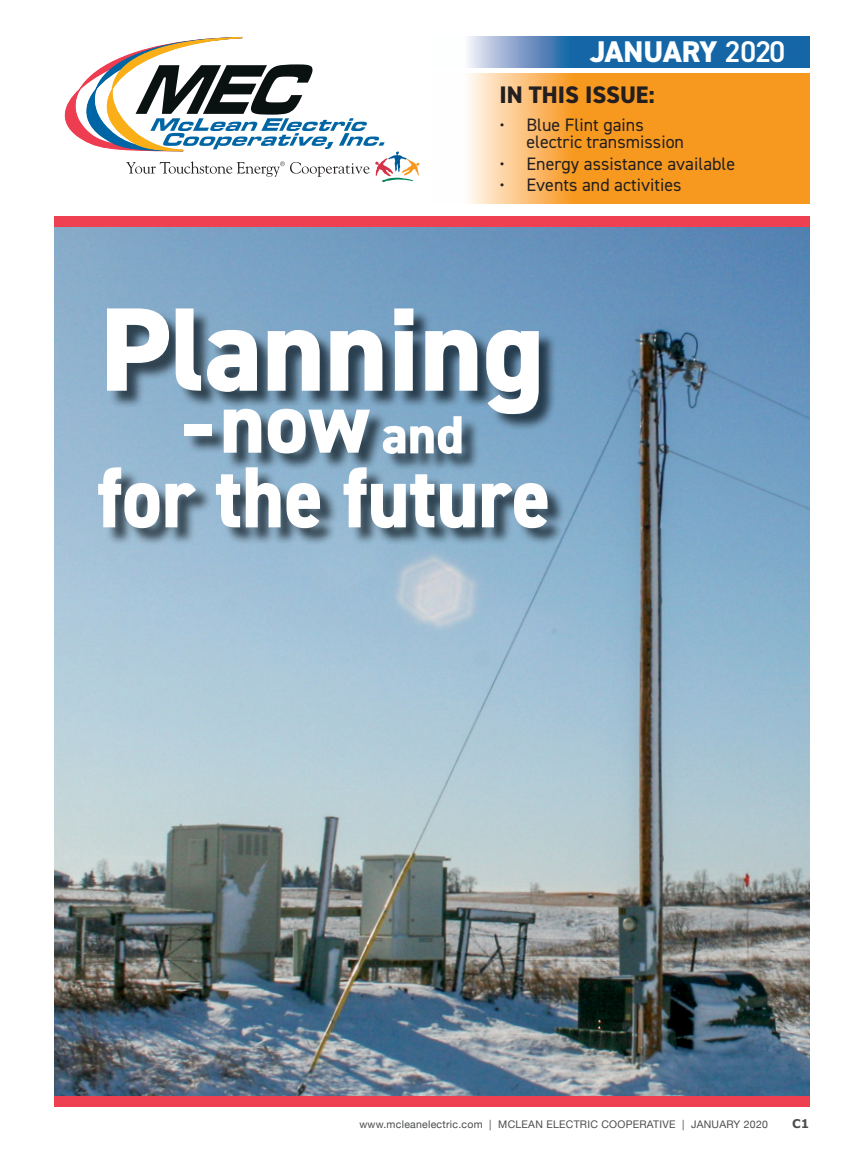
<style>
.page{position:relative;width:864px;height:1161px;background:#fff}
.page>*{position:absolute;margin:0;border:0;box-sizing:border-box;transform-origin:0 0}
.t1{font:800 30px "DIN2014";color:#fff}
.t2{font:800 24px "DIN2014";color:#231f20}
.t3{font:18px/17px "DIN2014";color:#231f20}
.t4{font:700 12px "Verdana";color:#4b4c4d}
.t5{font:10.5px "Helvetica Neue";letter-spacing:.025em;color:#4b4c4d}
.s1{font-weight:600}
</style>
<div class="page">
<img style="left:54px;top:227px;width:756px;height:870px">
<svg style="left:468px;top:36px;width:342px;height:32px;background:#3678b1"></svg>
<svg style="left:64px;top:37px;width:356px;height:146px"></svg>
<svg style="left:468px;top:74px;width:342px;height:129px;background:#f8a73f"></svg>
<div style="left:54px;top:217px;width:756px;height:10px;background:#ee4051"></div>
<div style="left:54px;top:1097px;width:756px;height:10px;background:#ee4051"></div>
<img style="left:101px;top:311px;width:465px;height:236px">
<svg style="left:107px;top:308px;width:432px;height:106px"></svg>
<svg style="left:98px;top:467px;width:450px;height:61px"></svg>
<svg style="left:224px;top:409px;width:146px;height:45px"></svg>
<svg style="left:383px;top:416px;width:79px;height:38px"></svg>
<div style="left:184px;top:424px;width:28px;height:12px;background:#fff"></div>
<h1 class="t1" style="left:590px;top:32px;width:197px">JANUARY <span class="s1">2020</span></h1>
<h2 class="t2" style="left:499px;top:79px;width:157px">IN THIS ISSUE:</h2>
<p class="t3" style="left:526px;top:116px;width:159px;text-indent:-27px">• Blue Flint gains electric transmission</p>
<p class="t3" style="left:499px;top:154px;width:237px">• Energy assistance available</p>
<p class="t3" style="left:499px;top:176px;width:184px">• Events and activities</p>
<p class="t5" style="left:359px;top:1116px;width:410px">www.mcleanelectric.com | MCLEAN ELECTRIC COOPERATIVE | JANUARY 2020</p>
<p class="t4" style="left:792px;top:1116px;width:19px">C1</p>
</div>
